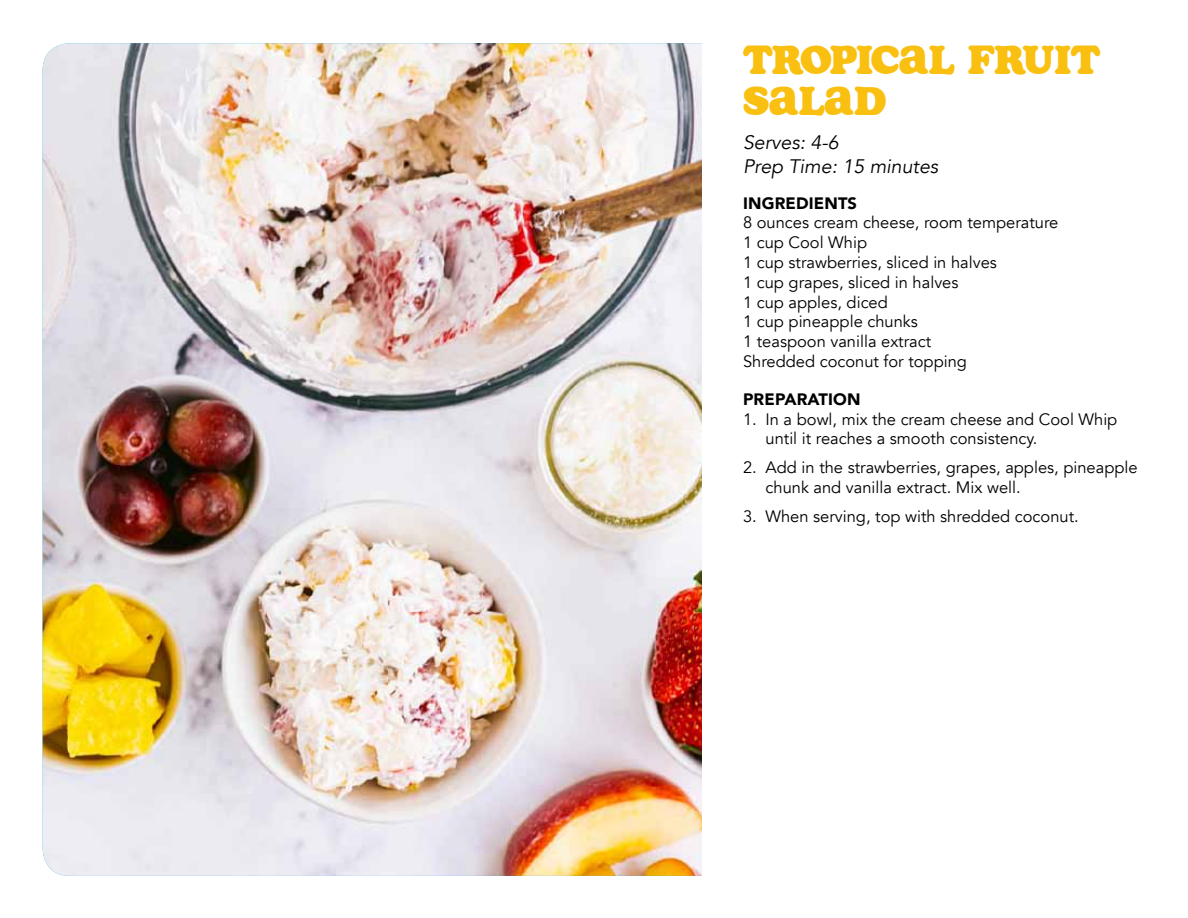
<style>
.page{position:relative;width:1188px;height:918px;background:#fff}
.page>*{position:absolute;margin:0;border:0;box-sizing:border-box;transform-origin:0 0}
.t1{font:40.5px/40.5px "Soap";letter-spacing:-.01em;color:#fac011}
.t2{font:italic 19.5px/23.4px "Avenir";color:#000}
.t3{font:16.5px/19.8px "Avenir";color:#000}
.t4{font:900 16.5px "Avenir";letter-spacing:.01em;color:#000}
</style>
<div class="page">
<img style="left:43px;top:43px;width:659px;height:833px">
<h1 class="t1" style="left:743px;top:39px;width:359px">TROPICAL FRUIT<br>SALAD</h1>
<p class="t2" style="left:743px;top:131px;width:197px">Serves: 4-6<br>Prep Time: 15 minutes</p>
<p class="t4" style="left:743px;top:189px;width:116px">INGREDIENTS</p>
<p class="t3" style="left:743px;top:213px;width:317px">8 ounces cream cheese, room temperature<br>1 cup Cool Whip<br>1 cup strawberries, sliced in halves<br>1 cup grapes, sliced in halves<br>1 cup apples, diced<br>1 cup pineapple chunks<br>1 teaspoon vanilla extract<br>Shredded coconut for topping</p>
<p class="t4" style="left:743px;top:385px;width:119px">PREPARATION</p>
<p class="t3" style="left:766px;top:409px;width:353px;text-indent:-23px">1. In a bowl, mix the cream cheese and Cool Whip until it reaches a smooth consistency.</p>
<p class="t3" style="left:766px;top:458px;width:374px;text-indent:-23px">2. Add in the strawberries, grapes, apples, pineapple chunk and vanilla extract. Mix well.</p>
<p class="t3" style="left:743px;top:506px;width:337px">3. When serving, top with shredded coconut.</p>
</div>
